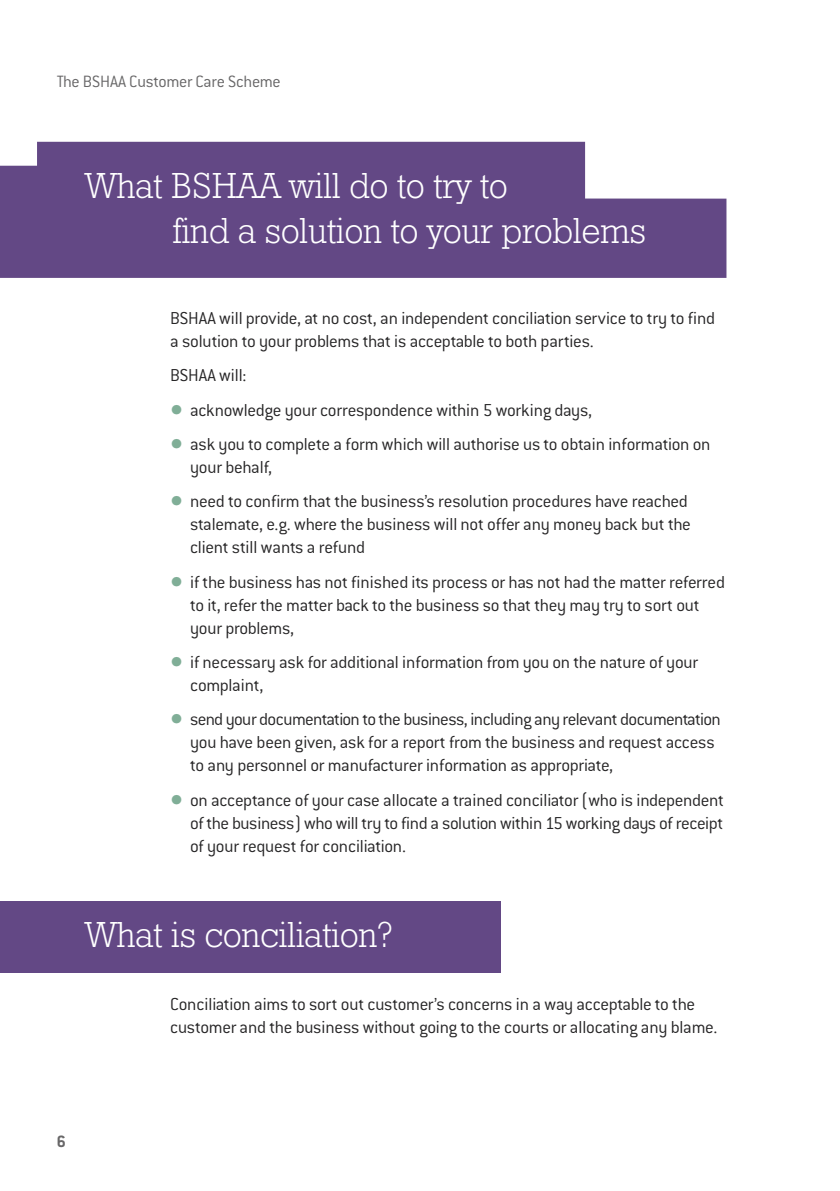
<style>
.page{position:relative;width:840px;height:1191px;background:#fff}
.page>*{position:absolute;margin:0;border:0;box-sizing:border-box;transform-origin:0 0}
.t1{font:36px/45px "Geometric Slab 712 BT Light A";color:#fff}
.t2{font:300 19px/23px "ITC Conduit LTCE";letter-spacing:-.015em;color:#272627}
.t3{font:300 18px "ITC Conduit LTCE";letter-spacing:-.015em;color:#686768}
.t4{font:700 18px "ITC Conduit LTCE";color:#686768}
.s1{font-family:"Newspaper Pi BT";font-weight:400;color:#80ae97}
</style>
<div class="page">
<svg style="left:0;top:142px;width:726px;height:136px;background:#71588f"></svg>
<div style="left:0;top:901px;width:500px;height:71px;background:#634885"></div>
<p class="t3" style="left:57px;top:76px;width:225px">The BSHAA Customer Care Scheme</p>
<h1 class="t1" style="left:172px;top:166px;width:475px;text-indent:-87px">What BSHAA will do to try to<br>find a solution to your problems</h1>
<p class="t2" style="left:170px;top:308px;width:546px">BSHAA will provide, at no cost, an independent conciliation service to try to find a solution to your problems that is acceptable to both parties.</p>
<p class="t2" style="left:170px;top:366px;width:78px">BSHAA will:</p>
<p class="t2" style="left:170px;top:400px;width:423px"><span class="s1">•</span> acknowledge your correspondence within 5 working days,</p>
<p class="t2" style="left:190px;top:434px;width:521px;text-indent:-20px"><span class="s1">•</span> ask you to complete a form which will authorise us to obtain information on your behalf,</p>
<p class="t2" style="left:190px;top:492px;width:502px;text-indent:-20px"><span class="s1">•</span> need to confirm that the business’s resolution procedures have reached stalemate, e.g. where the business will not offer any money back but the client still wants a refund</p>
<p class="t2" style="left:190px;top:572px;width:536px;text-indent:-20px"><span class="s1">•</span> if the business has not finished its process or has not had the matter referred to it, refer the matter back to the business so that they may try to sort out your problems,</p>
<p class="t2" style="left:190px;top:652px;width:509px;text-indent:-20px"><span class="s1">•</span> if necessary ask for additional information from you on the nature of your complaint,</p>
<p class="t2" style="left:190px;top:710px;width:532px;text-indent:-20px"><span class="s1">•</span> send your documentation to the business, including any relevant documentation you have been given, ask for a report from the business and request access to any personnel or manufacturer information as appropriate,</p>
<p class="t2" style="left:190px;top:790px;width:535px;text-align:justify;text-indent:-20px"><span class="s1">•</span> on acceptance of your case allocate a trained conciliator (who is independent of the business) who will try to find a solution within 15 working days of receipt of your request for conciliation.</p>
<h1 class="t1" style="left:85px;top:914px;width:310px">What is conciliation?</h1>
<p class="t4" style="left:57px;top:1136px;width:11px">6</p>
<p class="t2" style="left:170px;top:994px;width:548px">Conciliation aims to sort out customer’s concerns in a way acceptable to the customer and the business without going to the courts or allocating any blame.</p>
</div>
